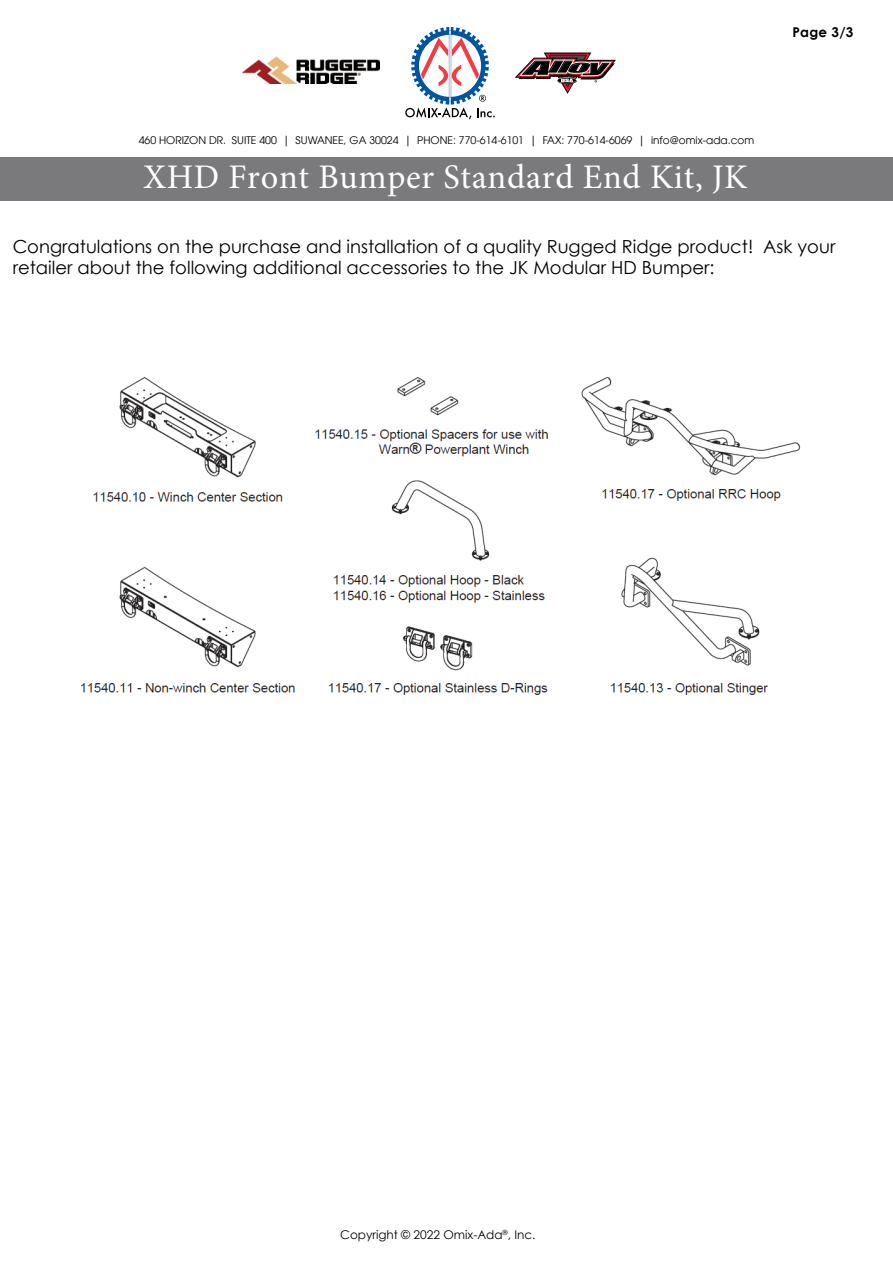
<style>
.page{position:relative;width:893px;height:1263px;background:#fff}
.page>*{position:absolute;margin:0;border:0;box-sizing:border-box;transform-origin:0 0}
.t1{font:34.5px "Minion Pro";letter-spacing:.02em;color:#fff}
.t2{font:18px/21.6px "Century Gothic";color:#000}
.t3{font:700 13.5px "Century Gothic";color:#000}
.t4{font:12px "Century Gothic";color:#000}
.t5{font:10.5px "Avant Garde LT";color:#000}
.s1{font-style:inherit}
</style>
<div class="page">
<svg style="left:405px;top:27px;width:90px;height:92px"></svg>
<svg style="left:515px;top:53px;width:101px;height:41px"></svg>
<div style="left:0;top:157px;width:893px;height:44px;background:#7a797b"></div>
<img style="left:243px;top:56px;width:136px;height:27px">
<img style="left:80px;top:376px;width:721px;height:319px">
<p class="t5" style="left:139px;top:134px;width:617px">460 HORIZON DR. SUITE 400 | SUWANEE, GA 30024 | PHONE: 770-614-6101 | FAX: 770-614-6069 | info@omix-ada.com</p>
<h1 class="t1" style="left:143px;top:154px;width:605px">XHD Front Bumper Standard End Kit, JK</h1>
<p class="t3" style="left:792px;top:22px;width:63px">Page <span class="s1">3</span>/<span class="s1">3</span></p>
<p class="t2" style="left:13px;top:235px;width:824px">Congratulations on the purchase and installation of a quality Rugged Ridge product! Ask your retailer about the following additional accessories to the JK Modular HD Bumper:</p>
<p class="t4" style="left:340px;top:1226px;width:197px">Copyright © 2022 Omix-Ada<sup>®</sup>, Inc.</p>
</div>
